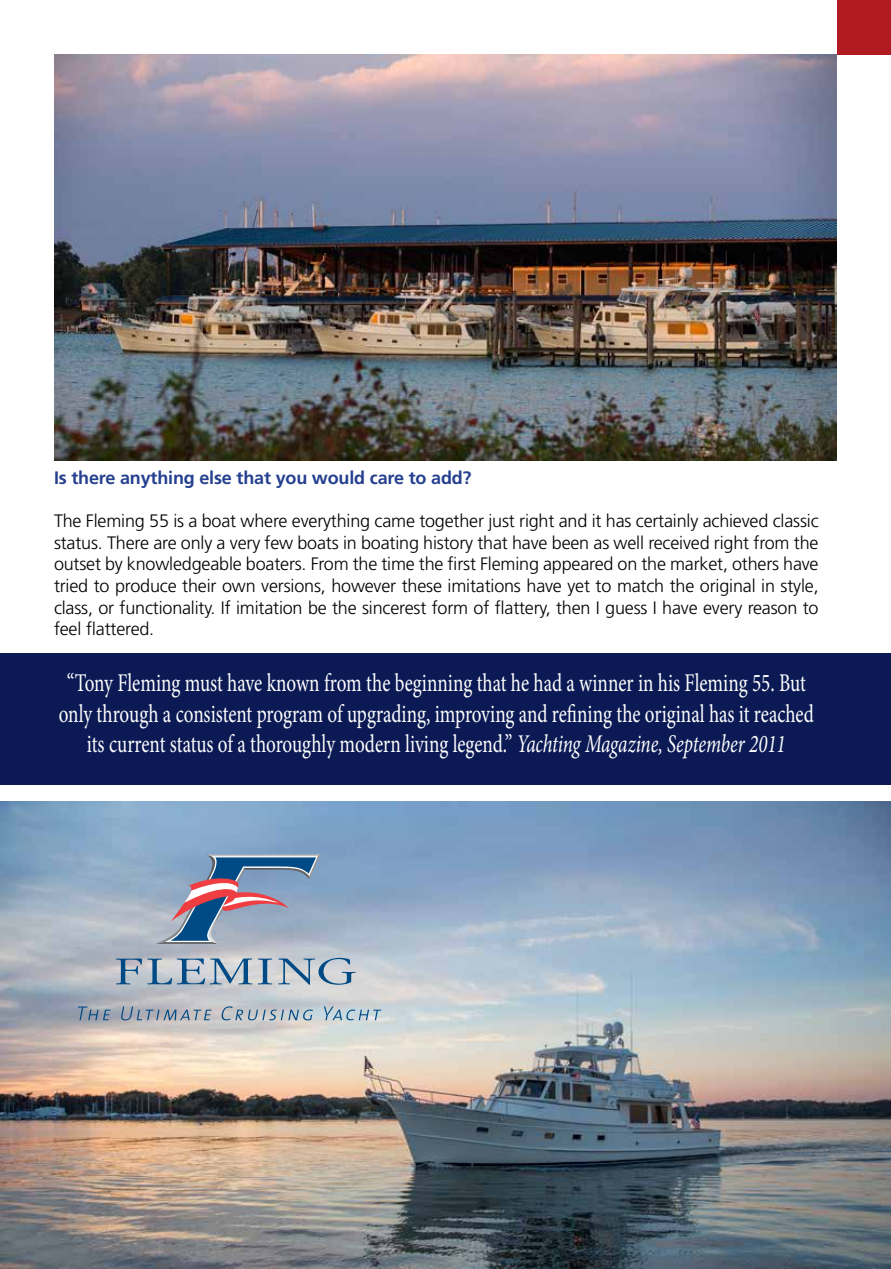
<style>
.page{position:relative;width:891px;height:1269px;background:#fff}
.page>*{position:absolute;margin:0;border:0;box-sizing:border-box;transform-origin:0 0}
.t1{font:25.5px/30.6px "Minion Pro";color:#fff;text-align:center;scale:.75 1}
.t2{font:300 18px/21.6px "Frutiger";letter-spacing:-.01em;color:#000;text-align:justify}
.t3{font:700 18px "Frutiger";letter-spacing:-.01em;color:#25408f}
.s1{font-style:italic}
</style>
<div class="page">
<div style="left:837px;top:0;width:54px;height:55px;background:#af1b20"></div>
<img style="left:0;top:802px;width:891px;height:467px">
<div style="left:0;top:653px;width:891px;height:131px;background:#0b1a54"></div>
<img style="left:54px;top:55px;width:783px;height:406px">
<svg style="left:155px;top:855px;width:166px;height:89px;background:#8a96af"></svg>
<svg style="left:116px;top:958px;width:240px;height:27px;background:#9eb1c1"></svg>
<svg style="left:78px;top:1007px;width:32px;height:13px"></svg>
<svg style="left:121px;top:1007px;width:90px;height:13px"></svg>
<svg style="left:222px;top:1006px;width:91px;height:14px"></svg>
<svg style="left:324px;top:1007px;width:57px;height:13px"></svg>
<p class="t3" style="left:54px;top:467px;width:419px">Is there anything else that you would care to add?</p>
<p class="t2" style="left:54px;top:510px;width:766px">The Fleming 55 is a boat where everything came together just right and it has certainly achieved classic status. There are only a very few boats in boating history that have been as well received right from the outset by knowledgeable boaters. From the time the first Fleming appeared on the market, others have tried to produce their own versions, however these imitations have yet to match the original in style, class, or functionality. If imitation be the sincerest form of flattery, then I guess I have every reason to feel flattered.</p>
<p class="t1" style="left:59px;top:668px;width:1008px">“Tony Fleming must have known from the beginning that he had a winner in his Fleming 55. But only through a consistent program of upgrading, improving and refining the original has it reached its current status of a thoroughly modern living legend.” <span class="s1">Yachting Magazine, September 2011</span></p>
</div>
